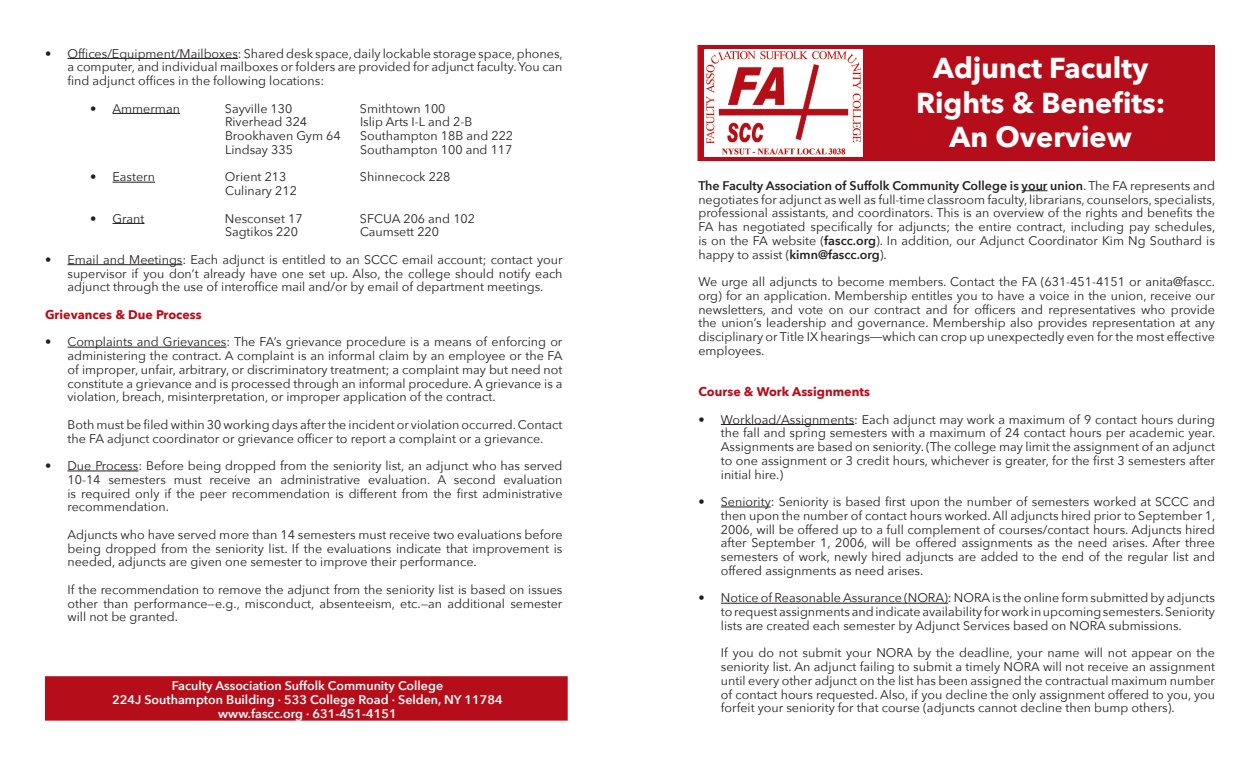
<style>
.page{position:relative;width:1260px;height:765px;background:#fff}
.page>*{position:absolute;margin:0;border:0;box-sizing:border-box;transform-origin:0 0}
.t1{font:700 28.75px "Avenir Next";color:#fff}
.t2{font:12.5px/13.8px "Avenir Next";color:#231f20;text-align:justify}
.t3{font:600 12.5px "Avenir Next";color:#fff}
.t4{font:700 12.5px "Avenir Next";color:#b50e1a}
.s1{font-weight:600}
.s2{font-family:"Adobe Caslon Pro"}
</style>
<div class="page">
<div style="left:698px;top:45px;width:517px;height:116px;background:#b50e1a"></div>
<img style="left:704px;top:49px;width:159px;height:107px">
<div style="left:45px;top:676px;width:523px;height:45px;background:#b50e1a;border:1px solid #b50e1a"></div>
<svg style="left:1022px;top:190px;width:25px;height:1px"></svg>
<hr style="left:721px;top:424px;width:133px;height:1px;background:#231f20">
<hr style="left:721px;top:507px;width:50px;height:1px;background:#231f20">
<hr style="left:721px;top:603px;width:227px;height:1px;background:#231f20">
<hr style="left:68px;top:58px;width:170px;height:1px;background:#231f20">
<hr style="left:112px;top:113px;width:68px;height:1px;background:#231f20">
<hr style="left:112px;top:182px;width:43px;height:1px;background:#231f20">
<hr style="left:112px;top:223px;width:32px;height:1px;background:#231f20">
<hr style="left:68px;top:264px;width:114px;height:1px;background:#231f20">
<hr style="left:68px;top:347px;width:158px;height:1px;background:#231f20">
<hr style="left:68px;top:471px;width:70px;height:1px;background:#231f20">
<p class="t2" style="left:68px;top:46px;width:497px;text-indent:-22px">• Offices/Equipment/Mailboxes: Shared desk space, daily lockable storage space, phones, a computer, and individual mailboxes or folders are provided for adjunct faculty. You can find adjunct offices in the following locations:</p>
<p class="t2" style="left:90px;top:101px;width:91px">• Ammerman</p>
<p class="t2" style="left:225px;top:101px;width:69px">Sayville 130</p>
<p class="t2" style="left:360px;top:101px;width:87px">Smithtown 100</p>
<p class="t2" style="left:225px;top:114px;width:84px">Riverhead 324</p>
<p class="t2" style="left:360px;top:114px;width:114px">Islip Arts I-L and 2-B</p>
<p class="t2" style="left:225px;top:128px;width:117px">Brookhaven Gym 64</p>
<p class="t2" style="left:360px;top:128px;width:155px">Southampton 18B and 222</p>
<p class="t2" style="left:225px;top:142px;width:69px">Lindsay 335</p>
<p class="t2" style="left:360px;top:142px;width:154px">Southampton 100 and 117</p>
<p class="t2" style="left:90px;top:169px;width:66px">• Eastern</p>
<p class="t2" style="left:225px;top:169px;width:63px">Orient 213</p>
<p class="t2" style="left:360px;top:169px;width:92px">Shinnecock 228</p>
<p class="t2" style="left:225px;top:183px;width:73px">Culinary 212</p>
<p class="t2" style="left:90px;top:211px;width:56px">• Grant</p>
<p class="t2" style="left:225px;top:211px;width:79px">Nesconset 17</p>
<p class="t2" style="left:360px;top:211px;width:117px">SFCUA 206 and 102</p>
<p class="t2" style="left:225px;top:224px;width:74px">Sagtikos 220</p>
<p class="t2" style="left:360px;top:224px;width:81px">Caumsett 220</p>
<p class="t2" style="left:68px;top:252px;width:497px;text-indent:-22px">• Email and Meetings: Each adjunct is entitled to an SCCC email account; contact your supervisor if you don’t already have one set up. Also, the college should notify each adjunct through the use of interoffice mail and/or by email of department meetings.</p>
<p class="t4" style="left:45px;top:304px;width:158px">Grievances &amp; Due Process</p>
<p class="t2" style="left:68px;top:334px;width:497px;text-indent:-22px">• Complaints and Grievances: The FA’s grievance procedure is a means of enforcing or administering the contract. A complaint is an informal claim by an employee or the FA of improper, unfair, arbitrary, or discriminatory treatment; a complaint may but need not constitute a grievance and is processed through an informal procedure. A grievance is a violation, breach, misinterpretation, or improper application of the contract.</p>
<p class="t2" style="left:68px;top:417px;width:497px">Both must be filed within 30 working days after the incident or violation occurred. Contact the FA adjunct coordinator or grievance officer to report a complaint or a grievance.</p>
<p class="t2" style="left:68px;top:458px;width:497px;text-indent:-22px">• Due Process: Before being dropped from the seniority list, an adjunct who has served 10-14 semesters must receive an administrative evaluation. A second evaluation is required only if the peer recommendation is different from the first administrative recommendation.</p>
<p class="t2" style="left:68px;top:527px;width:497px">Adjuncts who have served more than 14 semesters must receive two evaluations before being dropped from the seniority list. If the evaluations indicate that improvement is needed, adjuncts are given one semester to improve their performance.</p>
<p class="t2" style="left:68px;top:582px;width:496px">If the recommendation to remove the adjunct from the seniority list is based on issues other than performance—e.g., misconduct, absenteeism, etc.—an additional semester will not be granted.</p>
<p class="t3" style="left:172px;top:675px;width:273px">Faculty Association Suffolk Community College</p>
<p class="t3" style="left:112px;top:689px;width:392px">224J Southampton Building · 533 College Road · Selden, NY 11784</p>
<p class="t3" style="left:218px;top:703px;width:180px">www.fascc.org · 631-451-4151</p>
<p class="t1" style="left:933px;top:43px;width:217px">Adjunct Faculty</p>
<p class="t1" style="left:916px;top:78px;width:251px">Rights &amp; Benefits:</p>
<p class="t1" style="left:950px;top:112px;width:184px">An Overview</p>
<p class="t2" style="left:698px;top:178px;width:518px"><span class="s1">The Faculty Association of Suffolk Community College is your union</span>. The FA represents and negotiates for adjunct as well as full-time classroom faculty, librarians, counselors, specialists, professional assistants, and coordinators. This is an overview of the rights and benefits the FA has negotiated specifically for adjuncts; the entire contract, including pay schedules, is on the FA website (<span class="s1">fascc.org</span>). In addition, our Adjunct Coordinator Kim Ng Southard is happy to assist (<span class="s1">kimn@fascc.org</span>).</p>
<p class="t2" style="left:698px;top:274px;width:518px">We urge all adjuncts to become members. Contact the FA (631-451-4151 or anita@fascc. org) for an application. Membership entitles you to have a voice in the union, receive our newsletters, and vote on our contract and for officers and representatives who provide the union’s leadership and governance. Membership also provides representation at any disciplinary or Title IX hearings<span class="s2">—</span>which can crop up unexpectedly even for the most effective employees.</p>
<p class="t4" style="left:698px;top:381px;width:173px">Course &amp; Work Assignments</p>
<p class="t2" style="left:721px;top:412px;width:496px;text-indent:-22px">• Workload/Assignments: Each adjunct may work a maximum of 9 contact hours during the fall and spring semesters with a maximum of 24 contact hours per academic year.<br>Assignments are based on seniority. (The college may limit the assignment of an adjunct to one assignment or 3 credit hours, whichever is greater, for the first 3 semesters after initial hire.)</p>
<p class="t2" style="left:721px;top:494px;width:496px;text-indent:-22px">• Seniority: Seniority is based first upon the number of semesters worked at SCCC and then upon the number of contact hours worked. All adjuncts hired prior to September 1, 2006, will be offered up to a full complement of courses/contact hours. Adjuncts hired after September 1, 2006, will be offered assignments as the need arises. After three semesters of work, newly hired adjuncts are added to the end of the regular list and offered assignments as need arises.</p>
<p class="t2" style="left:721px;top:591px;width:496px;text-indent:-22px">• Notice of Reasonable Assurance (NORA): NORA is the online form submitted by adjuncts to request assignments and indicate availability for work in upcoming semesters. Seniority lists are created each semester by Adjunct Services based on NORA submissions.</p>
<p class="t2" style="left:721px;top:646px;width:496px">If you do not submit your NORA by the deadline, your name will not appear on the seniority list. An adjunct failing to submit a timely NORA will not receive an assignment until every other adjunct on the list has been assigned the contractual maximum number of contact hours requested. Also, if you decline the only assignment offered to you, you forfeit your seniority for that course (adjuncts cannot decline then bump others).</p>
</div>
